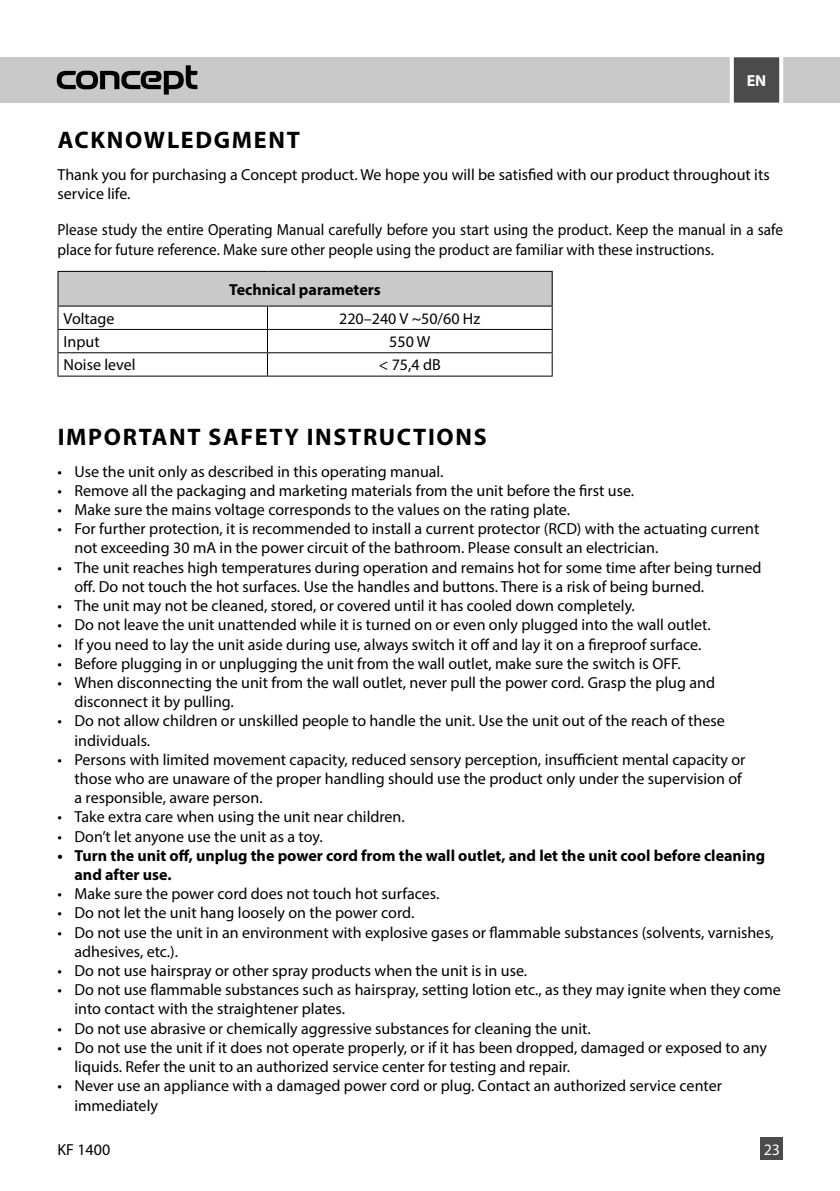
<style>
.page{position:relative;width:840px;height:1191px;background:#fff}
.page>*{position:absolute;margin:0;border:0;box-sizing:border-box;transform-origin:0 0}
.t1{font:700 24px "Myriad Pro";letter-spacing:.07em;color:#000}
.t2{font:16px/19.2px "Myriad Pro";color:#000}
.t3{font:16px/20px "Myriad Pro";color:#000;scale:.95 1}
.t4{font:700 16px/19.2px "Myriad Pro";color:#000}
.t5{font:700 16px "Myriad Pro";color:#fff}
.t6{font:16px "Myriad Pro";color:#fff}
</style>
<div class="page">
<div style="left:58px;top:271px;width:494px;height:35px;background:#c9c9c9"></div>
<hr style="left:57px;top:271px;width:210px;height:1px;background:#000">
<hr style="left:57px;top:272px;width:1px;height:33px;background:#000">
<hr style="left:267px;top:271px;width:285px;height:1px;background:#000">
<hr style="left:551px;top:272px;width:1px;height:33px;background:#000">
<hr style="left:57px;top:305px;width:210px;height:1px;background:#000">
<hr style="left:267px;top:305px;width:285px;height:1px;background:#000">
<svg style="left:57px;top:306px;width:495px;height:69px"></svg>
<hr style="left:57px;top:375px;width:210px;height:1px;background:#000">
<hr style="left:267px;top:375px;width:285px;height:1px;background:#000">
<div style="left:0;top:57px;width:839px;height:46px;background:#c9c9c9"></div>
<svg style="left:57px;top:65px;width:140px;height:30px"></svg>
<svg style="left:730px;top:57px;width:54px;height:46px;background:#686868"></svg>
<div style="left:760px;top:1137px;width:22px;height:23px;background:#4b4b4b"></div>
<p class="t5" style="left:746px;top:71px;width:21px">EN</p>
<h1 class="t1" style="left:58px;top:127px;width:243px">ACKNOWLEDGMENT</h1>
<p class="t2" style="left:57px;top:165px;width:713px">Thank you for purchasing a Concept product. We hope you will be satisfied with our product throughout its service life.</p>
<p class="t3" style="left:57px;top:220px;width:765px">Please study the entire Operating Manual carefully before you start using the product. Keep the manual in a safe place for future reference. Make sure other people using the product are familiar with these instructions.</p>
<p class="t4" style="left:229px;top:280px;width:153px">Technical parameters</p>
<p class="t2" style="left:64px;top:309px;width:52px">Voltage</p>
<p class="t2" style="left:339px;top:309px;width:143px">220–240 V ~50/60 Hz</p>
<p class="t2" style="left:64px;top:333px;width:38px">Input</p>
<p class="t2" style="left:389px;top:333px;width:42px">550 W</p>
<p class="t2" style="left:64px;top:356px;width:73px">Noise level</p>
<p class="t2" style="left:378px;top:356px;width:63px">&lt; 75,4 dB</p>
<h1 class="t1" style="left:58px;top:424px;width:430px">IMPORTANT SAFETY INSTRUCTIONS</h1>
<p class="t2" style="left:57px;top:461px;width:387px">• Use the unit only as described in this operating manual.</p>
<p class="t2" style="left:57px;top:480px;width:578px">• Remove all the packaging and marketing materials from the unit before the first use.</p>
<p class="t2" style="left:57px;top:500px;width:513px">• Make sure the mains voltage corresponds to the values on the rating plate.</p>
<p class="t2" style="left:74px;top:519px;width:686px;text-indent:-17px">• For further protection, it is recommended to install a current protector (RCD) with the actuating current not exceeding 30 mA in the power circuit of the bathroom. Please consult an electrician.</p>
<p class="t2" style="left:74px;top:557px;width:688px;text-indent:-17px">• The unit reaches high temperatures during operation and remains hot for some time after being turned off. Do not touch the hot surfaces. Use the handles and buttons. There is a risk of being burned.</p>
<p class="t2" style="left:57px;top:596px;width:578px">• The unit may not be cleaned, stored, or covered until it has cooled down completely.</p>
<p class="t2" style="left:57px;top:615px;width:654px">• Do not leave the unit unattended while it is turned on or even only plugged into the wall outlet.</p>
<p class="t2" style="left:57px;top:634px;width:645px">• If you need to lay the unit aside during use, always switch it off and lay it on a fireproof surface.</p>
<p class="t2" style="left:57px;top:653px;width:624px">• Before plugging in or unplugging the unit from the wall outlet, make sure the switch is OFF.</p>
<p class="t2" style="left:74px;top:672px;width:641px;text-indent:-17px">• When disconnecting the unit from the wall outlet, never pull the power cord. Grasp the plug and disconnect it by pulling.</p>
<p class="t2" style="left:74px;top:711px;width:651px;text-indent:-17px">• Do not allow children or unskilled people to handle the unit. Use the unit out of the reach of these individuals.</p>
<p class="t2" style="left:74px;top:749px;width:672px;text-indent:-17px">• Persons with limited movement capacity, reduced sensory perception, insufficient mental capacity or those who are unaware of the proper handling should use the product only under the supervision of a responsible, aware person.</p>
<p class="t2" style="left:57px;top:807px;width:348px">• Take extra care when using the unit near children.</p>
<p class="t2" style="left:57px;top:826px;width:266px">• Don’t let anyone use the unit as a toy.</p>
<p class="t4" style="left:74px;top:845px;width:691px;text-indent:-17px">• Turn the unit off, unplug the power cord from the wall outlet, and let the unit cool before cleaning and after use.</p>
<p class="t2" style="left:57px;top:884px;width:383px">• Make sure the power cord does not touch hot surfaces.</p>
<p class="t2" style="left:57px;top:903px;width:358px">• Do not let the unit hang loosely on the power cord.</p>
<p class="t2" style="left:74px;top:922px;width:700px;text-indent:-17px">• Do not use the unit in an environment with explosive gases or flammable substances (solvents, varnishes, adhesives, etc.).</p>
<p class="t2" style="left:57px;top:960px;width:471px">• Do not use hairspray or other spray products when the unit is in use.</p>
<p class="t2" style="left:74px;top:980px;width:707px;text-indent:-17px">• Do not use flammable substances such as hairspray, setting lotion etc., as they may ignite when they come into contact with the straightener plates.</p>
<p class="t2" style="left:57px;top:1018px;width:534px">• Do not use abrasive or chemically aggressive substances for cleaning the unit.</p>
<p class="t2" style="left:74px;top:1037px;width:693px;text-indent:-17px">• Do not use the unit if it does not operate properly, or if it has been dropped, damaged or exposed to any liquids. Refer the unit to an authorized service center for testing and repair.</p>
<p class="t2" style="left:74px;top:1076px;width:648px;text-indent:-17px">• Never use an appliance with a damaged power cord or plug. Contact an authorized service center immediately</p>
<p class="t2" style="left:57px;top:1140px;width:54px">KF 1400</p>
<p class="t6" style="left:763px;top:1141px;width:18px">23</p>
</div>
